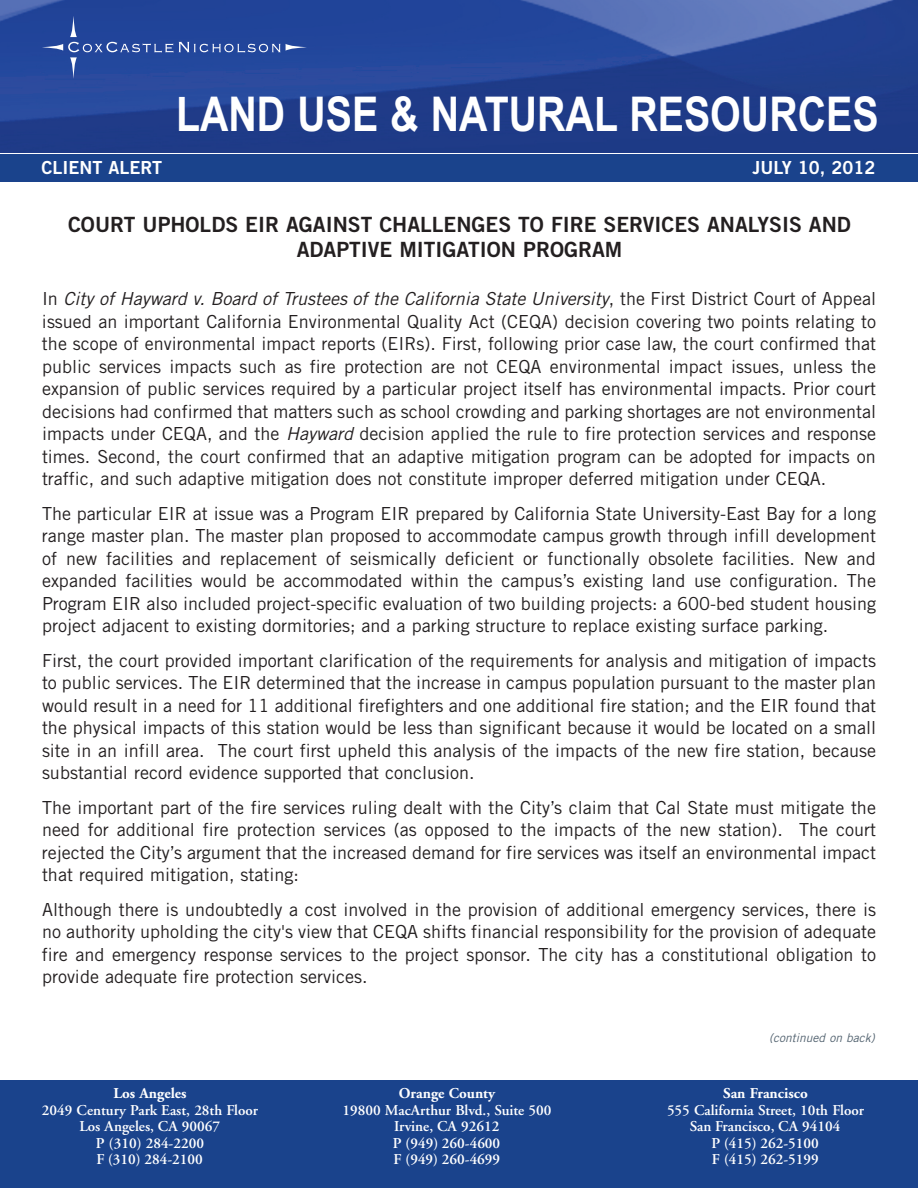
<style>
.page{position:relative;width:918px;height:1188px;background:#fff}
.page>*{position:absolute;margin:0;border:0;box-sizing:border-box;transform-origin:0 0}
.t1{font:700 48px "Arial Narrow";color:#fff}
.t2{font:21px/25.2px "Trade Gothic Bold Two";color:#231f20;text-align:center}
.t3{font:18px/22.5px "Trade Gothic";color:#231f20;text-align:justify}
.t4{font:18px "Trade Gothic Bold Two";color:#fff}
.t5{font:600 15px "Adobe Garamond";color:#fff}
.t6{font:700 15px "Adobe Garamond";color:#fff}
.t7{font:italic 12px "Trade Gothic";color:#52626f}
.s1{font-style:italic}
</style>
<div class="page">
<img style="left:0;top:0;width:918px;height:152px">
<div style="left:0;top:1080px;width:918px;height:108px;background:#1a438c"></div>
<div style="left:0;top:155px;width:918px;height:27px;background:#1a438c"></div>
<svg style="left:42px;top:16px;width:131px;height:63px;background:#2c4e9f"></svg>
<svg style="left:179px;top:42px;width:128px;height:11px"></svg>
<h1 class="t1" style="left:176px;top:86px;width:704px">LAND USE &amp; NATURAL RESOURCES</h1>
<p class="t4" style="left:41px;top:161px;width:122px">CLIENT ALERT</p>
<p class="t4" style="left:753px;top:161px;width:124px">JULY 10, 2012</p>
<p class="t2" style="left:68px;top:214px;width:784px">COURT UPHOLDS EIR AGAINST CHALLENGES TO FIRE SERVICES ANALYSIS AND<br>ADAPTIVE MITIGATION PROGRAM</p>
<p class="t3" style="left:42px;top:289px;width:836px">In <span class="s1">City of Hayward v. Board of Trustees of the California State University</span>, the First District Court of Appeal issued an important California Environmental Quality Act (CEQA) decision covering two points relating to the scope of environmental impact reports (EIRs). First, following prior case law, the court confirmed that public services impacts such as fire protection are not CEQA environmental impact issues, unless the expansion of public services required by a particular project itself has environmental impacts. Prior court decisions had confirmed that matters such as school crowding and parking shortages are not environmental impacts under CEQA, and the <span class="s1">Hayward</span> decision applied the rule to fire protection services and response times. Second, the court confirmed that an adaptive mitigation program can be adopted for impacts on traffic, and such adaptive mitigation does not constitute improper deferred mitigation under CEQA.</p>
<p class="t3" style="left:42px;top:504px;width:836px">The particular EIR at issue was a Program EIR prepared by California State University-East Bay for a long range master plan. The master plan proposed to accommodate campus growth through infill development of new facilities and replacement of seismically deficient or functionally obsolete facilities. New and expanded facilities would be accommodated within the campus’s existing land use configuration. The Program EIR also included project-specific evaluation of two building projects: a 600-bed student housing project adjacent to existing dormitories; and a parking structure to replace existing surface parking.</p>
<p class="t3" style="left:42px;top:651px;width:836px">First, the court provided important clarification of the requirements for analysis and mitigation of impacts to public services. The EIR determined that the increase in campus population pursuant to the master plan would result in a need for 11 additional firefighters and one additional fire station; and the EIR found that the physical impacts of this station would be less than significant because it would be located on a small site in an infill area. The court first upheld this analysis of the impacts of the new fire station, because substantial record evidence supported that conclusion.</p>
<p class="t3" style="left:42px;top:798px;width:836px">The important part of the fire services ruling dealt with the City’s claim that Cal State must mitigate the need for additional fire protection services (as opposed to the impacts of the new station). The court rejected the City’s argument that the increased demand for fire services was itself an environmental impact that required mitigation, stating:</p>
<p class="t3" style="left:42px;top:899px;width:836px">Although there is undoubtedly a cost involved in the provision of additional emergency services, there is no authority upholding the city's view that CEQA shifts financial responsibility for the provision of adequate fire and emergency response services to the project sponsor. The city has a constitutional obligation to provide adequate fire protection services.</p>
<p class="t7" style="left:769px;top:1034px;width:107px">(continued on back)</p>
<p class="t6" style="left:113px;top:1087px;width:75px">Los Angeles</p>
<p class="t6" style="left:399px;top:1087px;width:98px">Orange County</p>
<p class="t6" style="left:723px;top:1087px;width:86px">San Francisco</p>
<p class="t5" style="left:42px;top:1104px;width:218px">2049 Century Park East, 28th Floor</p>
<p class="t5" style="left:342px;top:1104px;width:211px">19800 MacArthur Blvd., Suite 500</p>
<p class="t5" style="left:667px;top:1104px;width:199px">555 California Street, 10th Floor</p>
<p class="t5" style="left:79px;top:1120px;width:142px">Los Angeles, CA 90067</p>
<p class="t5" style="left:394px;top:1120px;width:107px">Irvine, CA 92612</p>
<p class="t5" style="left:690px;top:1120px;width:152px">San Francisco, CA 94104</p>
<p class="t5" style="left:96px;top:1137px;width:110px">P (310) 284-2200</p>
<p class="t5" style="left:393px;top:1137px;width:109px">P (949) 260-4600</p>
<p class="t5" style="left:711px;top:1137px;width:109px">P (415) 262-5100</p>
<p class="t5" style="left:96px;top:1153px;width:108px">F (310) 284-2100</p>
<p class="t5" style="left:393px;top:1153px;width:108px">F (949) 260-4699</p>
<p class="t5" style="left:712px;top:1153px;width:108px">F (415) 262-5199</p>
</div>
